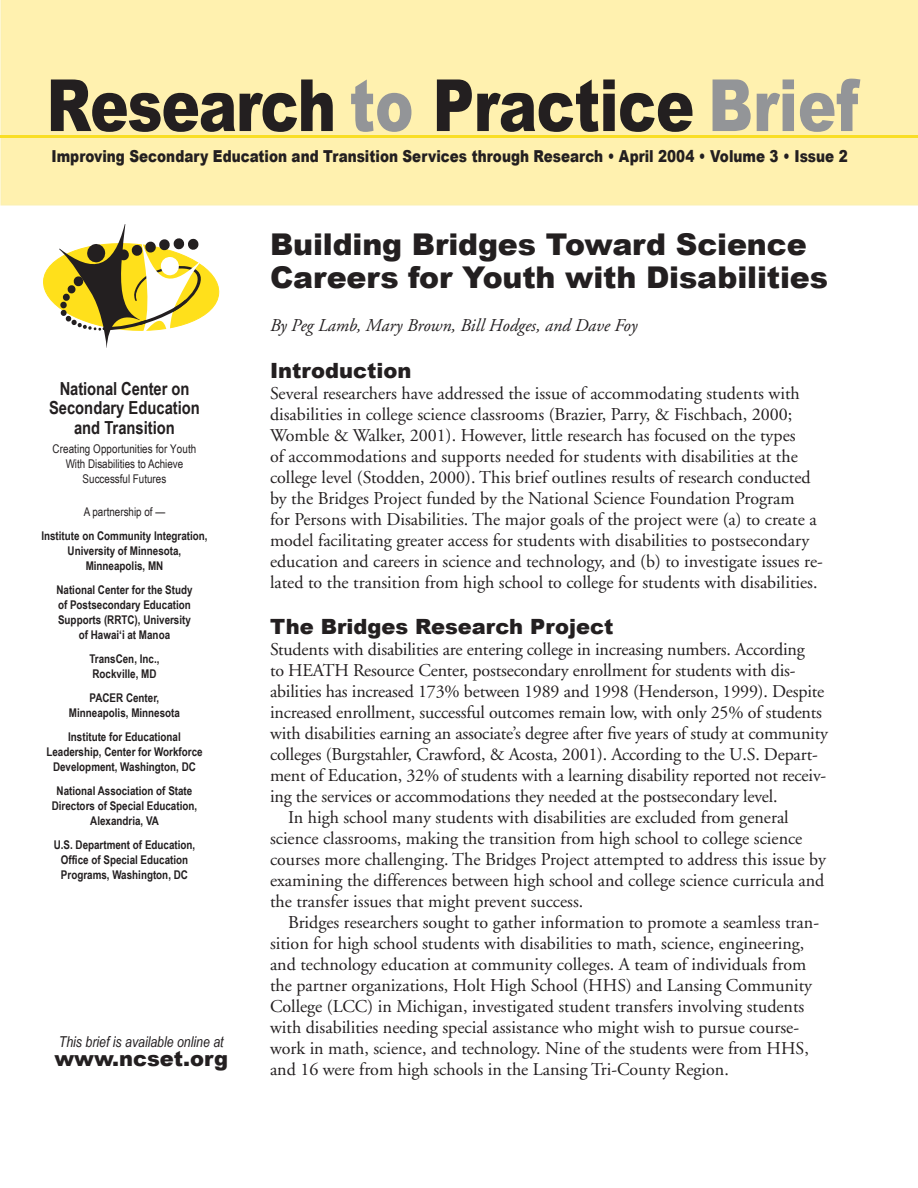
<style>
.page{position:relative;width:918px;height:1188px;background:#fff}
.page>*{position:absolute;margin:0;border:0;box-sizing:border-box;transform-origin:0 0}
.Hanging_indent{font:900 72px "Arial";letter-spacing:-.01em;color:#231f20;scale:.8 1}
.Heading_1{font:900 30px/33px "Arial";letter-spacing:-.005em;color:#231f20}
.Heading_2{font:900 21px "Arial";color:#231f20}
.Heading_1-2{font:900 21px "Arial";color:#231f20}
.Body_text_no_indent{font:18px/21px "Adobe Garamond";color:#231f20}
.Body_text{font:18px/21px "Adobe Garamond";color:#231f20}
.t1{font:700 18px/19.5px "Arial Narrow";color:#231f20;text-align:center}
.Body_text_no_indent-2{font:italic 18px "Adobe Garamond";color:#231f20}
.t2{font:900 16.5px "Arial";color:#231f20;scale:.82 1}
.Heading_1-3{font:italic 15px "Arial Narrow";color:#231f20}
.t3{font:700 12px/15px "Arial Narrow";color:#231f20;text-align:center}
.t4{font:12px/15px "Arial Narrow";color:#231f20;text-align:center}
.s1{color:#939598}
</style>
<div class="page">
<div style="left:0;top:0;width:918px;height:206px;background:#fff1af"></div>
<svg style="left:43px;top:224px;width:177px;height:124px"></svg>
<hr style="left:0;top:135px;width:918px;height:3px;background:#f9de25">
<p class="Hanging_indent" style="left:46px;top:65px;width:1017px">Research <span class="s1">to</span> Practice <span class="s1">Brief</span></p>
<p class="t2" style="left:52px;top:147px;width:973px">Improving Secondary Education and Transition Services through Research • April 2004 • Volume 3 • Issue 2</p>
<p class="t1" style="left:49px;top:379px;width:152px">National Center on<br>Secondary Education and Transition</p>
<p class="t4" style="left:53px;top:442px;width:145px">Creating Opportunities for Youth<br>With Disabilities to Achieve<br>Successful Futures</p>
<p class="t4" style="left:84px;top:505px;width:83px">A partnership of —</p>
<p class="t3" style="left:41px;top:529px;width:168px">Institute on Community Integration,<br>University of Minnesota,<br>Minneapolis, MN</p>
<p class="t3" style="left:56px;top:583px;width:138px">National Center for the Study of Postsecondary Education<br>Supports (RRTC), University of Hawai‘i at Manoa</p>
<p class="t3" style="left:89px;top:652px;width:72px;text-align:left">TransCen, Inc.,<br>Rockville, MD</p>
<p class="t3" style="left:69px;top:691px;width:113px">PACER Center,<br>Minneapolis, Minnesota</p>
<p class="t3" style="left:46px;top:730px;width:158px">Institute for Educational<br>Leadership, Center for Workforce<br>Development, Washington, DC</p>
<p class="t3" style="left:52px;top:784px;width:147px">National Association of State<br>Directors of Special Education,<br>Alexandria, VA</p>
<p class="t3" style="left:54px;top:838px;width:143px">U.S. Department of Education,<br>Office of Special Education<br>Programs, Washington, DC</p>
<p class="Heading_1-3" style="left:59px;top:1033px;width:166px">This brief is available online at</p>
<p class="Heading_1-2" style="left:54px;top:1047px;width:175px">www.ncset.org</p>
<p class="Heading_1" style="left:270px;top:229px;width:560px">Building Bridges Toward Science<br>Careers for Youth with Disabilities</p>
<p class="Body_text_no_indent-2" style="left:270px;top:316px;width:369px">By Peg Lamb, Mary Brown, Bill Hodges, and Dave Foy</p>
<p class="Heading_2" style="left:270px;top:358px;width:143px">Introduction</p>
<p class="Body_text_no_indent" style="left:270px;top:383px;width:554px">Several researchers have addressed the issue of accommodating students with disabilities in college science classrooms (Brazier, Parry, &amp; Fischbach, 2000; Womble &amp; Walker, 2001). However, little research has focused on the types<br>of accommodations and supports needed for students with disabilities at the college level (Stodden, 2000). This brief outlines results of research conducted by the Bridges Project funded by the National Science Foundation Program<br>for Persons with Disabilities. The major goals of the project were (a) to create a model facilitating greater access for students with disabilities to postsecondary education and careers in science and technology, and (b) to investigate issues re&shy;lated to the transition from high school to college for students with disabilities.</p>
<p class="Heading_2" style="left:270px;top:615px;width:345px">The Bridges Research Project</p>
<p class="Body_text_no_indent" style="left:270px;top:639px;width:559px">Students with disabilities are entering college in increasing numbers. According<br>to HEATH Resource Center, postsecondary enrollment for students with dis&shy;abilities has increased 173% between 1989 and 1998 (Henderson, 1999). Despite increased enrollment, successful outcomes remain low, with only 25% of students with disabilities earning an associate’s degree after five years of study at community colleges (Burgstahler, Crawford, &amp; Acosta, 2001). According to the U.S. Depart&shy;ment of Education, 32% of students with a learning disability reported not receiv&shy;ing the services or accommodations they needed at the postsecondary level.</p>
<p class="Body_text_no_indent" style="left:270px;top:807px;width:557px;text-indent:18px">In high school many students with disabilities are excluded from general science classrooms, making the transition from high school to college science courses more challenging. The Bridges Project attempted to address this issue by examining the differences between high school and college science curricula and the transfer issues that might prevent success.</p>
<p class="Body_text" style="left:270px;top:912px;width:551px;text-indent:18px">Bridges researchers sought to gather information to promote a seamless tran&shy;sition for high school students with disabilities to math, science, engineering, and technology education at community colleges. A team of individuals from the partner organizations, Holt High School (HHS) and Lansing Community College (LCC) in Michigan, investigated student transfers involving students with disabilities needing special assistance who might wish to pursue course&shy;work in math, science, and technology. Nine of the students were from HHS, and 16 were from high schools in the Lansing Tri-County Region.</p>
</div>
